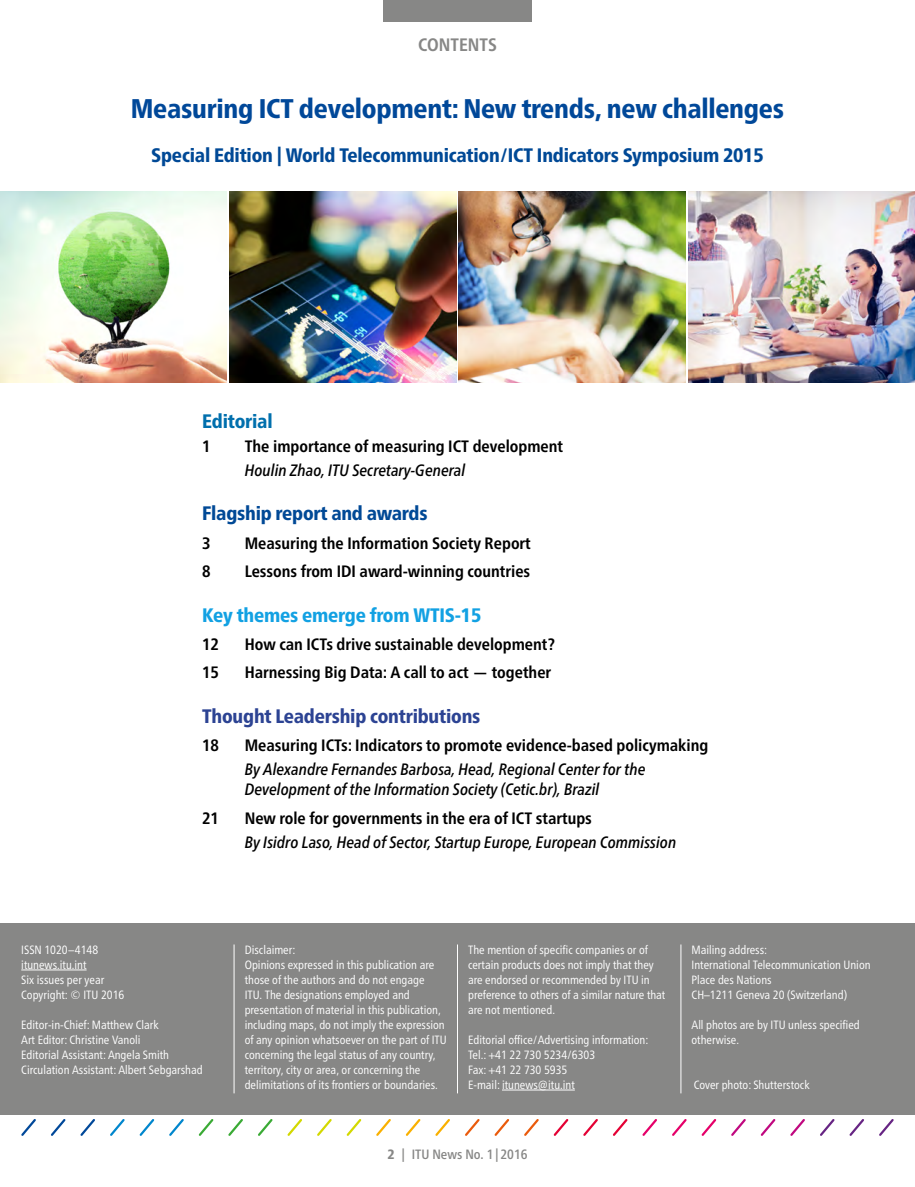
<style>
.page{position:relative;width:915px;height:1187px;background:#fff}
.page>*{position:absolute;margin:0;border:0;box-sizing:border-box;transform-origin:0 0}
.t1{font:800 condensed 27px "Frutiger Neue LTW1 G";letter-spacing:-.01em;color:#004899}
.t2{font:800 condensed 19.5px "Frutiger Neue LTW1 G";letter-spacing:-.01em;color:#004996}
.t3{font:800 condensed 19.5px "Frutiger Neue LTW1 G";letter-spacing:-.01em;color:#2c4393}
.t4{font:800 condensed 19.5px "Frutiger Neue LTW1 G";letter-spacing:-.01em;color:#12a1e3}
.t5{font:800 condensed 19.5px "Frutiger Neue LTW1 G";letter-spacing:-.01em;color:#006fad}
.t6{font:700 condensed 18px "Frutiger Neue LTW1 G";color:#878786}
.t7{font:700 condensed 16.5px "Frutiger Neue LTW1 G";color:#000}
.t8{font:italic 500 condensed 16.5px/19.8px "Frutiger Neue LTW1 G";color:#000}
.t9{font:500 condensed 13.5px "Frutiger Neue LTW1 G";color:#878786}
.t10{font:condensed 12px/15px "Frutiger Neue LTW1 G";color:#fff}
.s1{font-weight:800}
</style>
<div class="page">
<img style="left:688px;top:191px;width:226px;height:192px">
<img style="left:459px;top:191px;width:226px;height:192px">
<img style="left:229px;top:191px;width:227px;height:192px">
<img style="left:0;top:191px;width:226px;height:192px">
<svg style="left:21px;top:1119px;width:15px;height:17px"></svg>
<svg style="left:51px;top:1119px;width:15px;height:17px"></svg>
<svg style="left:80px;top:1119px;width:15px;height:17px"></svg>
<svg style="left:110px;top:1119px;width:15px;height:17px"></svg>
<svg style="left:139px;top:1119px;width:16px;height:17px"></svg>
<svg style="left:169px;top:1119px;width:15px;height:17px"></svg>
<svg style="left:198px;top:1119px;width:16px;height:17px"></svg>
<svg style="left:228px;top:1119px;width:15px;height:17px"></svg>
<svg style="left:258px;top:1119px;width:15px;height:17px"></svg>
<svg style="left:287px;top:1119px;width:15px;height:17px"></svg>
<svg style="left:317px;top:1119px;width:15px;height:17px"></svg>
<svg style="left:346px;top:1119px;width:16px;height:17px"></svg>
<svg style="left:376px;top:1119px;width:15px;height:17px"></svg>
<svg style="left:405px;top:1119px;width:16px;height:17px"></svg>
<svg style="left:435px;top:1119px;width:15px;height:17px"></svg>
<svg style="left:465px;top:1119px;width:15px;height:17px"></svg>
<svg style="left:494px;top:1119px;width:16px;height:17px"></svg>
<svg style="left:524px;top:1119px;width:15px;height:17px"></svg>
<svg style="left:553px;top:1119px;width:16px;height:17px"></svg>
<svg style="left:583px;top:1119px;width:15px;height:17px"></svg>
<svg style="left:613px;top:1119px;width:15px;height:17px"></svg>
<svg style="left:642px;top:1119px;width:15px;height:17px"></svg>
<svg style="left:672px;top:1119px;width:15px;height:17px"></svg>
<svg style="left:701px;top:1119px;width:16px;height:17px"></svg>
<svg style="left:731px;top:1119px;width:15px;height:17px"></svg>
<svg style="left:760px;top:1119px;width:16px;height:17px"></svg>
<svg style="left:790px;top:1119px;width:15px;height:17px"></svg>
<svg style="left:820px;top:1119px;width:15px;height:17px"></svg>
<svg style="left:849px;top:1119px;width:15px;height:17px"></svg>
<svg style="left:879px;top:1119px;width:15px;height:17px"></svg>
<div style="left:0;top:923px;width:914px;height:191px;background:#878786"></div>
<hr style="left:21px;top:969px;width:66px;height:1px;background:#fff">
<hr style="left:502px;top:1089px;width:72px;height:1px;background:#fff">
<hr style="left:233px;top:944px;width:1px;height:149px;background:#fff">
<hr style="left:457px;top:944px;width:1px;height:149px;background:#fff">
<hr style="left:680px;top:944px;width:1px;height:149px;background:#fff">
<div style="left:383px;top:0;width:148px;height:21px;background:#878786"></div>
<h3 class="t6" style="left:418px;top:34px;width:80px">CONTENTS</h3>
<h1 class="t1" style="left:131px;top:92px;width:654px">Measuring ICT development: New trends, new challenges</h1>
<h2 class="t2" style="left:151px;top:144px;width:613px">Special Edition | World Telecommunication/ICT Indicators Symposium 2015</h2>
<h2 class="t5" style="left:202px;top:409px;width:72px">Editorial</h2>
<h3 class="t7" style="left:202px;top:436px;width:10px">1</h3>
<h3 class="t7" style="left:244px;top:436px;width:320px">The importance of measuring ICT development</h3>
<h3 class="t8" style="left:244px;top:460px;width:222px">Houlin Zhao, ITU Secretary‑General</h3>
<h2 class="t2" style="left:202px;top:502px;width:227px">Flagship report and awards</h2>
<h3 class="t7" style="left:202px;top:533px;width:10px">3</h3>
<h3 class="t7" style="left:244px;top:533px;width:287px">Measuring the Information Society Report</h3>
<h3 class="t7" style="left:202px;top:561px;width:10px">8</h3>
<h3 class="t7" style="left:244px;top:561px;width:287px">Lessons from IDI award-winning countries</h3>
<h2 class="t4" style="left:202px;top:603px;width:280px">Key themes emerge from WTIS‑15</h2>
<h3 class="t7" style="left:202px;top:634px;width:18px">12</h3>
<h3 class="t7" style="left:244px;top:634px;width:312px">How can ICTs drive sustainable development?</h3>
<h3 class="t7" style="left:202px;top:662px;width:18px">15</h3>
<h3 class="t7" style="left:244px;top:662px;width:308px">Harnessing Big Data: A call to act — together</h3>
<h2 class="t3" style="left:202px;top:704px;width:280px">Thought Leadership contributions</h2>
<h3 class="t7" style="left:202px;top:735px;width:18px">18</h3>
<h3 class="t7" style="left:244px;top:735px;width:465px">Measuring ICTs: Indicators to promote evidence-based policymaking</h3>
<h3 class="t8" style="left:244px;top:759px;width:402px">By Alexandre Fernandes Barbosa, Head, Regional Center for the<br>Development of the Information Society (Cetic.br), Brazil</h3>
<h3 class="t7" style="left:202px;top:808px;width:18px">21</h3>
<h3 class="t7" style="left:244px;top:808px;width:348px">New role for governments in the era of ICT startups</h3>
<h3 class="t8" style="left:244px;top:831px;width:433px">By Isidro Laso, Head of Sector, Startup Europe, European Commission</h3>
<p class="t10" style="left:21px;top:941px;width:104px">ISSN 1020–4148 itunews.itu.int<br>Six issues per year<br>Copyright: © ITU 2016</p>
<p class="t10" style="left:21px;top:1016px;width:183px">Editor-in-Chief: Matthew Clark<br>Art Editor: Christine Vanoli<br>Editorial Assistant: Angela Smith Circulation Assistant: Albert Sebgarshad</p>
<p class="t10" style="left:244px;top:941px;width:203px">Disclaimer:<br>Opinions expressed in this publication are those of the authors and do not engage<br>ITU. The designations employed and presentation of material in this publication, including maps, do not imply the expression of any opinion whatsoever on the part of ITU concerning the legal status of any country, territory, city or area, or concerning the delimitations of its frontiers or boundaries.</p>
<p class="t10" style="left:468px;top:941px;width:199px">The mention of specific companies or of certain products does not imply that they are endorsed or recommended by ITU in preference to others of a similar nature that are not mentioned.</p>
<p class="t10" style="left:468px;top:1031px;width:182px">Editorial office/Advertising information:<br>Tel.: +41 22 730 5234/6303<br>Fax: +41 22 730 5935<br>E‑mail: itunews@itu.int</p>
<p class="t9" style="left:387px;top:1146px;width:141px"><span class="s1">2</span> | ITU News No. 1|2016</p>
<p class="t10" style="left:691px;top:941px;width:180px">Mailing address:<br>International Telecommunication Union<br>Place des Nations<br>CH–1211 Geneva 20 (Switzerland)</p>
<p class="t10" style="left:691px;top:1016px;width:170px">All photos are by ITU unless specified otherwise.</p>
<p class="t10" style="left:693px;top:1077px;width:117px">Cover photo: Shutterstock</p>
</div>
